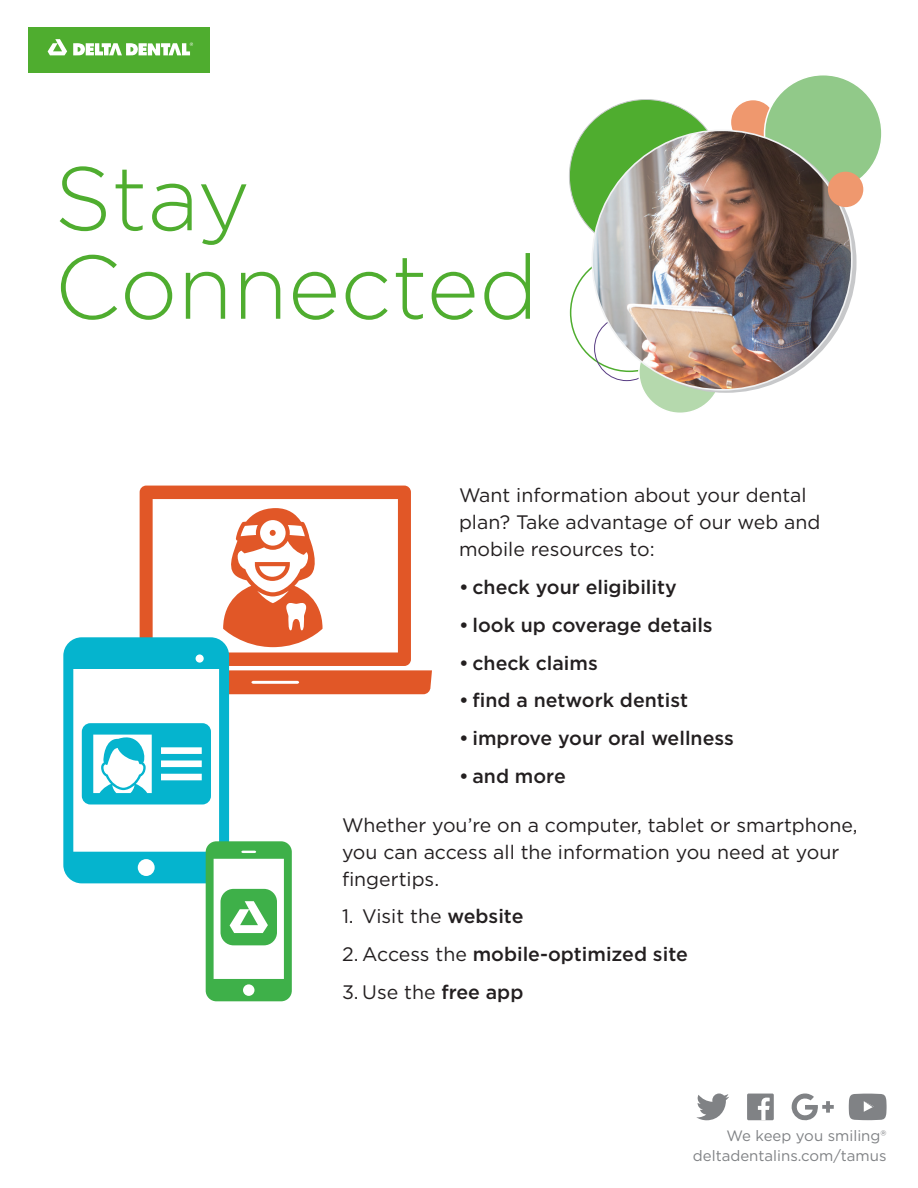
<style>
.page{position:relative;width:918px;height:1188px;background:#fff}
.page>*{position:absolute;margin:0;border:0;box-sizing:border-box;transform-origin:0 0}
.t1{font:300 90px/88.5px "Gotham";color:#4fad2f}
.Body{font:19.5px/27px "Gotham";color:#231f20}
.t2{font:500 19.5px "Gotham";color:#231f20}
.t3{font:15px "Gotham";color:#808285}
.s1{font-weight:500}
.s2{font-weight:400}
</style>
<div class="page">
<div style="left:731px;top:100px;width:44px;height:44px;background:#ef986e;border-radius:50%"></div>
<div style="left:765px;top:75px;width:117px;height:117px;background:#91c989;border-radius:50%"></div>
<div style="left:639px;top:331px;width:82px;height:82px;background:#b5d9ad;border-radius:50%"></div>
<div style="left:569px;top:100px;width:154px;height:153px;background:#4fad2f;border-radius:50%"></div>
<img style="left:592px;top:130px;width:260px;height:260px;border-radius:130px">
<div style="left:828px;top:172px;width:35px;height:35px;background:#ef986e;border-radius:50%"></div>
<svg style="left:139px;top:486px;width:293px;height:208px"></svg>
<svg style="left:63px;top:508px;width:260px;height:493px"></svg>
<div style="left:28px;top:27px;width:182px;height:45px;background:#4fad2f"></div>
<svg style="left:48px;top:39px;width:19px;height:16px"></svg>
<svg style="left:73px;top:43px;width:120px;height:13px"></svg>
<svg style="left:696px;top:1094px;width:33px;height:26px"></svg>
<svg style="left:791px;top:1093px;width:43px;height:28px"></svg>
<svg style="left:849px;top:1094px;width:38px;height:26px"></svg>
<div style="left:747px;top:1094px;width:27px;height:26px;background:#808285"></div>
<svg style="left:758px;top:1098px;width:12px;height:22px"></svg>
<p class="t1" style="left:54px;top:152px;width:486px">Stay<br>Connected</p>
<p class="Body" style="left:459px;top:481px;width:363px">Want information about your dental plan? Take advantage of our web and mobile resources to:</p>
<p class="t2" style="left:459px;top:574px;width:219px">• check your eligibility</p>
<p class="t2" style="left:459px;top:612px;width:255px">• look up coverage details</p>
<p class="t2" style="left:459px;top:650px;width:140px">• check claims</p>
<p class="t2" style="left:459px;top:688px;width:231px">• find a network dentist</p>
<p class="t2" style="left:459px;top:726px;width:276px">• improve your oral wellness</p>
<p class="t2" style="left:459px;top:763px;width:108px">• and more</p>
<p class="Body" style="left:342px;top:811px;width:517px">Whether you’re on a computer, tablet or smartphone, you can access all the information you need at your fingertips.</p>
<p class="Body" style="left:342px;top:903px;width:183px">1. Visit the <span class="s1">website</span></p>
<p class="t2" style="left:342px;top:942px;width:347px"><span class="s2">2. Access the</span> mobile-optimized site</p>
<p class="Body" style="left:342px;top:978px;width:183px">3. Use the <span class="s1">free app</span></p>
<p class="t3" style="left:727px;top:1126px;width:162px">We keep you smiling®</p>
<p class="t3" style="left:693px;top:1146px;width:195px">deltadentalins.com/tamus</p>
</div>
